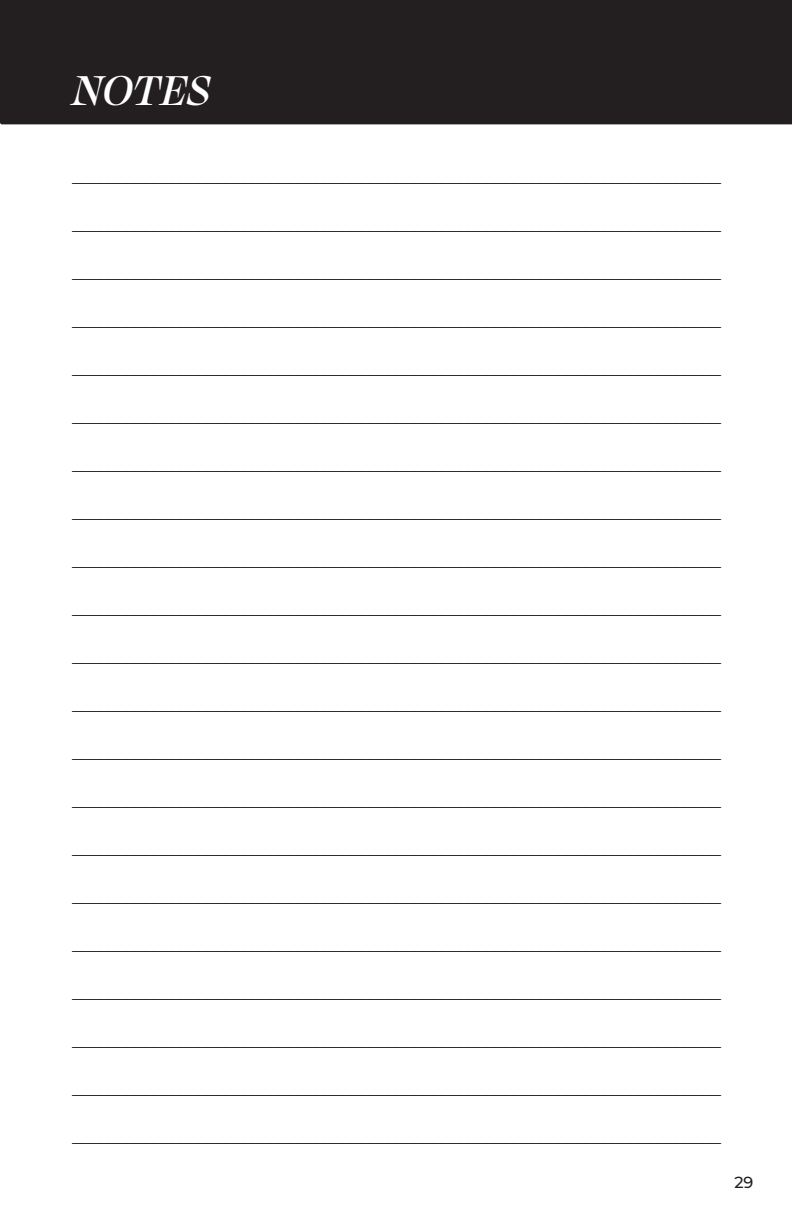
<style>
.page{position:relative;width:792px;height:1224px;background:#fff}
.page>*{position:absolute;margin:0;border:0;box-sizing:border-box;transform-origin:0 0}
.t1{font:italic 500 48px "Swear Display";color:#fff}
.t2{font:20px "Montserrat";color:#231f20}
.t3{font:500 16px "Montserrat";color:#231f20}
</style>
<div class="page">
<div style="left:0;top:0;width:792px;height:124px;background:#231f20"></div>
<p class="t1" style="left:72px;top:60px;width:140px">NOTES</p>
<p class="t2" style="left:72px;top:162px;width:651px">________________________________________________________________________</p>
<p class="t2" style="left:72px;top:210px;width:651px">________________________________________________________________________</p>
<p class="t2" style="left:72px;top:258px;width:651px">________________________________________________________________________</p>
<p class="t2" style="left:72px;top:306px;width:651px">________________________________________________________________________</p>
<p class="t2" style="left:72px;top:354px;width:651px">________________________________________________________________________</p>
<p class="t2" style="left:72px;top:402px;width:651px">________________________________________________________________________</p>
<p class="t2" style="left:72px;top:450px;width:651px">________________________________________________________________________</p>
<p class="t2" style="left:72px;top:498px;width:651px">________________________________________________________________________</p>
<p class="t2" style="left:72px;top:546px;width:651px">________________________________________________________________________</p>
<p class="t2" style="left:72px;top:594px;width:651px">________________________________________________________________________</p>
<p class="t2" style="left:72px;top:642px;width:651px">________________________________________________________________________</p>
<p class="t2" style="left:72px;top:690px;width:651px">________________________________________________________________________</p>
<p class="t2" style="left:72px;top:738px;width:651px">________________________________________________________________________</p>
<p class="t2" style="left:72px;top:786px;width:651px">________________________________________________________________________</p>
<p class="t2" style="left:72px;top:834px;width:651px">________________________________________________________________________</p>
<p class="t2" style="left:72px;top:882px;width:651px">________________________________________________________________________</p>
<p class="t2" style="left:72px;top:930px;width:651px">________________________________________________________________________</p>
<p class="t2" style="left:72px;top:978px;width:651px">________________________________________________________________________</p>
<p class="t2" style="left:72px;top:1026px;width:651px">________________________________________________________________________</p>
<p class="t2" style="left:72px;top:1074px;width:651px">________________________________________________________________________</p>
<p class="t2" style="left:72px;top:1122px;width:651px">________________________________________________________________________</p>
<p class="t3" style="left:734px;top:1171px;width:21px">29</p>
</div>
